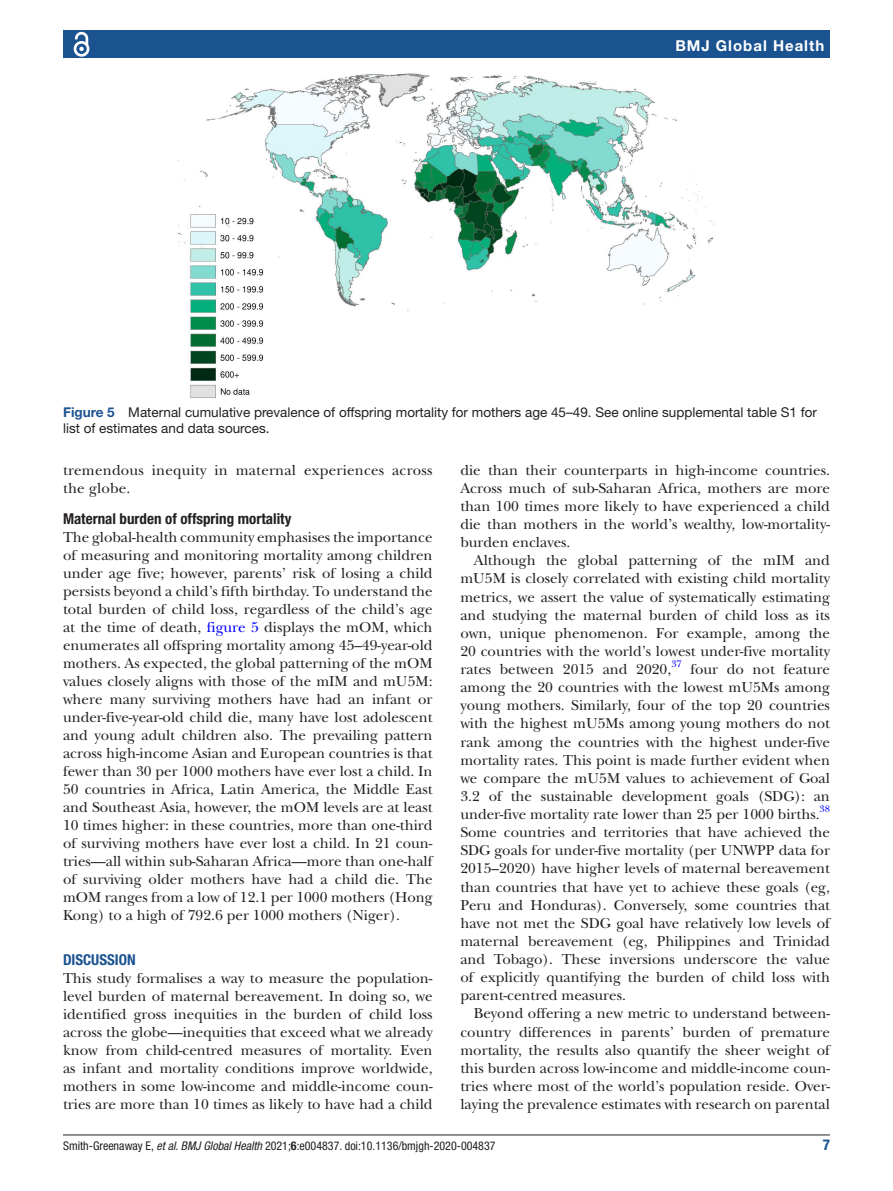
<style>
.page{position:relative;width:893px;height:1191px;background:#fff}
.page>*{position:absolute;margin:0;border:0;box-sizing:border-box;transform-origin:0 0}
.t1{font:15px/18.1px "New Baskerville";color:#231f20;text-align:justify}
.t2{font:700 condensed 15px "Helvetica Neue LT Std";color:#231f20}
.t3{font:700 15px "Helvetica Neue LT Std";letter-spacing:.065em;color:#fff}
.t4{font:700 condensed 15px "Helvetica Neue LT Std";color:#1b5391}
.t5{font:13.5px/16.2px "Helvetica Neue LT Std";color:#231f20}
.t6{font:condensed 12px "Helvetica Neue LT Std";color:#231f20}
.t7{font:9.9px "New Baskerville";color:#00f}
.s1{font-weight:700;color:#1b5391}
.s2{color:#00f}
.s3{font-style:italic}
.s4{font-weight:700}
</style>
<div class="page">
<hr style="left:63px;top:1134px;width:767px;height:1px;background:#231f20">
<div style="left:63px;top:31px;width:767px;height:27px;background:#1b5391"></div>
<svg style="left:73px;top:31px;width:17px;height:26px"></svg>
<img style="left:178px;top:73px;width:537px;height:325px">
<p class="t3" style="left:675px;top:36px;width:150px">BMJ Global Health</p>
<p class="t5" style="left:63px;top:404px;width:755px"><span class="s1">Figure 5</span> Maternal cumulative prevalence of offspring mortality for mothers age 45–49. See online supplemental table S1 for list of estimates and data sources.</p>
<p class="t1" style="left:63px;top:461px;width:371px">tremendous inequity in maternal experiences across the globe.</p>
<p class="t2" style="left:63px;top:510px;width:230px">Maternal burden of offspring mortality</p>
<p class="t1" style="left:63px;top:528px;width:371px">The global-health community emphasises the importance of measuring and monitoring mortality among children under age five; however, parents’ risk of losing a child persists beyond a child’s fifth birthday. To understand the total burden of child loss, regardless of the child’s age at the time of death, <span class="s2">figure 5</span> displays the mOM, which enumerates all offspring mortality among 45–49-year-old mothers. As expected, the global patterning of the mOM values closely aligns with those of the mIM and mU5M: where many surviving mothers have had an infant or under-five-year-old child die, many have lost adolescent and young adult children also. The prevailing pattern across high-income Asian and European countries is that fewer than 30 per 1000 mothers have ever lost a child. In 50 countries in Africa, Latin America, the Middle East and Southeast Asia, however, the mOM levels are at least 10 times higher: in these countries, more than one-third of surviving mothers have ever lost a child. In 21 coun&shy;tries—all within sub-Saharan Africa—more than one-half of surviving older mothers have had a child die. The mOM ranges from a low of 12.1 per 1000 mothers (Hong Kong) to a high of 792.6 per 1000 mothers (Niger).</p>
<p class="t4" style="left:63px;top:951px;width:74px">DISCUSSION</p>
<p class="t1" style="left:63px;top:969px;width:371px">This study formalises a way to measure the population&shy;level burden of maternal bereavement. In doing so, we identified gross inequities in the burden of child loss across the globe—inequities that exceed what we already know from child-centred measures of mortality. Even as infant and mortality conditions improve worldwide, mothers in some low-income and middle-income coun&shy;tries are more than 10 times as likely to have had a child</p>
<p class="t1" style="left:460px;top:461px;width:371px">die than their counterparts in high-income countries.<br>Across much of sub-Saharan Africa, mothers are more than 100 times more likely to have experienced a child die than mothers in the world’s wealthy, low-mortality&shy;burden enclaves.</p>
<p class="t1" style="left:460px;top:551px;width:371px;text-indent:14px">Although the global patterning of the mIM and mU5M is closely correlated with existing child mortality metrics, we assert the value of systematically estimating and studying the maternal burden of child loss as its own, unique phenomenon. For example, among the 20 countries with the world’s lowest under-five mortality rates between 2015 and 2020,</p>
<p class="t7" style="left:671px;top:658px;width:12px">37</p>
<p class="t1" style="left:460px;top:660px;width:371px;text-indent:230px">four do not feature among the 20 countries with the lowest mU5Ms among young mothers. Similarly, four of the top 20 countries with the highest mU5Ms among young mothers do not rank among the countries with the highest under-five mortality rates. This point is made further evident when we compare the mU5M values to achievement of Goal 3.2 of the sustainable development goals (SDG): an under-five mortality rate lower than 25 per 1000 births.</p>
<p class="t7" style="left:820px;top:803px;width:12px">38</p>
<p class="t1" style="left:460px;top:823px;width:371px">Some countries and territories that have achieved the SDG goals for under-five mortality (per UNWPP data for 2015–2020) have higher levels of maternal bereavement than countries that have yet to achieve these goals (eg, Peru and Honduras). Conversely, some countries that have not met the SDG goal have relatively low levels of maternal bereavement (eg, Philippines and Trinidad and Tobago). These inversions underscore the value of explicitly quantifying the burden of child loss with parent-centred measures.</p>
<p class="t1" style="left:460px;top:1004px;width:371px;text-indent:14px">Beyond offering a new metric to understand between&shy;country differences in parents’ burden of premature mortality, the results also quantify the sheer weight of this burden across low-income and middle-income coun&shy;tries where most of the world’s population reside. Over&shy;laying the prevalence estimates with research on parental</p>
<p class="t6" style="left:63px;top:1138px;width:434px">Smith-Greenaway E, <span class="s3">et al</span>. <span class="s3">BMJ Global Health</span> 2021;<span class="s4">6</span>:e004837. doi:10.1136/bmjgh-2020-004837</p>
<p class="t4" style="left:823px;top:1135px;width:9px">7</p>
</div>
